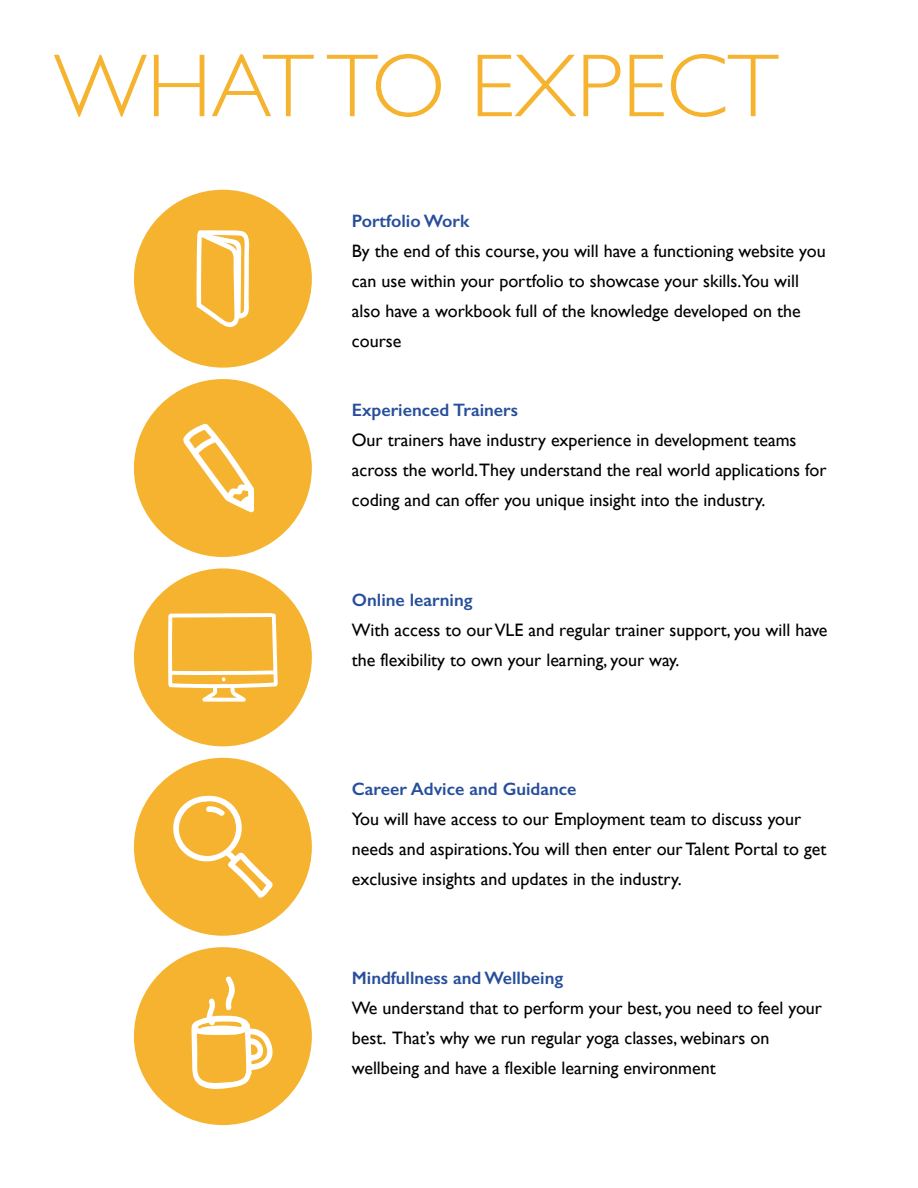
<style>
.page{position:relative;width:918px;height:1188px;background:#fff}
.page>*{position:absolute;margin:0;border:0;box-sizing:border-box;transform-origin:0 0}
.t1{font:300 90px "Gill Sans";color:#f5b32f}
.t2{font:18px/30px "Gill Sans";color:#000}
.t3{font:600 18px "Gill Sans";color:#274e9b}
</style>
<div class="page">
<div style="left:134px;top:190px;width:178px;height:178px;background:#f5b32f;border-radius:50%"></div>
<div style="left:134px;top:379px;width:178px;height:178px;background:#f5b32f;border-radius:50%"></div>
<div style="left:134px;top:568px;width:178px;height:178px;background:#f5b32f;border-radius:50%"></div>
<div style="left:134px;top:758px;width:178px;height:178px;background:#f5b32f;border-radius:50%"></div>
<div style="left:134px;top:947px;width:178px;height:178px;background:#f5b32f;border-radius:50%"></div>
<svg style="left:196px;top:230px;width:54px;height:97px"></svg>
<svg style="left:191px;top:976px;width:82px;height:113px"></svg>
<svg style="left:168px;top:613px;width:110px;height:89px"></svg>
<svg style="left:173px;top:795px;width:100px;height:103px"></svg>
<svg style="left:183px;top:424px;width:71px;height:89px"></svg>
<h1 class="t1" style="left:54px;top:16px;width:726px">WHAT TO EXPECT</h1>
<p class="t3" style="left:352px;top:210px;width:119px">Portfolio Work</p>
<p class="t2" style="left:352px;top:236px;width:475px">By the end of this course, you will have a functioning website you can use within your portfolio to showcase your skills.You will also have a workbook full of the knowledge developed on the course</p>
<p class="t3" style="left:352px;top:399px;width:168px">Experienced Trainers</p>
<p class="t2" style="left:352px;top:425px;width:476px">Our trainers have industry experience in development teams across the world.They understand the real world applications for coding and can offer you unique insight into the industry.</p>
<p class="t3" style="left:352px;top:589px;width:122px">Online learning</p>
<p class="t2" style="left:352px;top:614px;width:477px">With access to our VLE and regular trainer support, you will have the flexibility to own your learning, your way.</p>
<p class="t3" style="left:352px;top:778px;width:226px">Career Advice and Guidance</p>
<p class="t2" style="left:352px;top:804px;width:476px">You will have access to our Employment team to discuss your needs and aspirations.You will then enter our Talent Portal to get exclusive insights and updates in the industry.</p>
<p class="t3" style="left:352px;top:967px;width:213px">Mindfullness and Wellbeing</p>
<p class="t2" style="left:352px;top:993px;width:472px">We understand that to perform your best, you need to feel your best. That’s why we run regular yoga classes, webinars on wellbeing and have a flexible learning environment</p>
</div>
